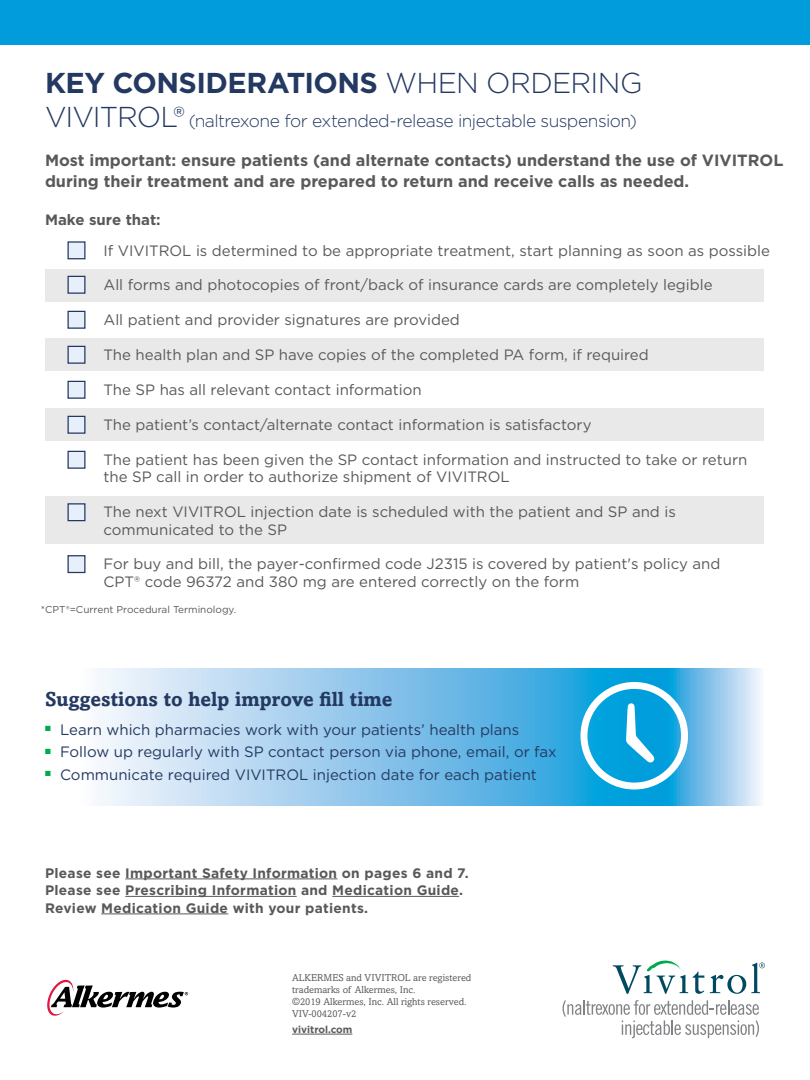
<style>
.page{position:relative;width:810px;height:1080px;background:#fff}
.page>*{position:absolute;margin:0;border:0;box-sizing:border-box;transform-origin:0 0}
.Headlines{font:700 28.75px "Gotham";letter-spacing:-.02em;color:#243961}
.Subhead{font:700 20px "Amasis";color:#243961}
.Headlines-2{font:300 17.5px "Gotham";letter-spacing:-.03em;color:#243961}
.Headlines-3{font:700 16.25px/21.2px "Gotham";color:#58595b}
.Headlines-4{font:15px/17.5px "Gotham";color:#58595b}
.t1{font:15px "Gotham";color:#243961}
.Headlines-5{font:700 15px "Gotham";color:#58595b}
.t2{font:700 13.75px/17.5px "Gotham";letter-spacing:.02em;color:#58595b}
.t3{font:10px/12px "Amasis";color:#58595b}
.Footnotes{font:10px "Gotham";color:#58595b}
.t4{font:700 10px "Gotham";color:#58595b}
.s1{font-weight:300}
.s2{font-size:28.75px}
</style>
<div class="page">
<div style="left:0;top:0;width:810px;height:45px;background:#009cdb"></div>
<svg style="left:98px;top:669px;width:662px;height:136px;background:#91caec"></svg>
<svg style="left:580px;top:682px;width:108px;height:108px"></svg>
<div style="left:46px;top:269px;width:718px;height:33px;background:#e9e9ea"></div>
<div style="left:46px;top:408px;width:718px;height:33px;background:#e9e9ea"></div>
<div style="left:46px;top:496px;width:718px;height:47px;background:#e9e9ea"></div>
<div style="left:46px;top:339px;width:718px;height:32px;background:#e9e9ea"></div>
<div style="left:68px;top:241px;width:18px;height:18px;background:#e6effa;border:1px solid #243961"></div>
<div style="left:68px;top:276px;width:18px;height:18px;background:#e6effa;border:1px solid #243961"></div>
<div style="left:68px;top:311px;width:18px;height:18px;background:#e6effa;border:1px solid #243961"></div>
<div style="left:68px;top:346px;width:18px;height:18px;background:#e6effa;border:1px solid #243961"></div>
<div style="left:68px;top:381px;width:18px;height:18px;background:#e6effa;border:1px solid #243961"></div>
<div style="left:68px;top:416px;width:18px;height:18px;background:#e6effa;border:1px solid #243961"></div>
<div style="left:68px;top:451px;width:18px;height:18px;background:#e6effa;border:1px solid #243961"></div>
<div style="left:68px;top:503px;width:18px;height:18px;background:#e6effa;border:1px solid #243961"></div>
<div style="left:68px;top:555px;width:18px;height:18px;background:#e6effa;border:1px solid #243961"></div>
<hr style="left:292px;top:1034px;width:60px;height:1px;background:#58595b">
<svg style="left:47px;top:979px;width:141px;height:37px"></svg>
<svg style="left:613px;top:961px;width:91px;height:33px"></svg>
<svg style="left:710px;top:963px;width:55px;height:31px"></svg>
<svg style="left:563px;top:1000px;width:196px;height:38px"></svg>
<hr style="left:125px;top:879px;width:212px;height:1px;background:#58595b">
<hr style="left:125px;top:896px;width:172px;height:1px;background:#58595b">
<hr style="left:332px;top:896px;width:127px;height:1px;background:#58595b">
<hr style="left:101px;top:914px;width:127px;height:1px;background:#58595b">
<p class="Headlines" style="left:45px;top:64px;width:599px">KEY CONSIDERATIONS <span class="s1">WHEN ORDERING</span></p>
<p class="Headlines-2" style="left:45px;top:110px;width:594px"><span class="s2">VIVITROL®</span> (naltrexone for extended-release injectable suspension)</p>
<p class="Headlines-3" style="left:45px;top:149px;width:740px">Most important: ensure patients (and alternate contacts) understand the use of VIVITROL during their treatment and are prepared to return and receive calls as needed.</p>
<p class="Headlines-5" style="left:45px;top:210px;width:117px">Make sure that:</p>
<p class="Headlines-4" style="left:103px;top:241px;width:668px">If VIVITROL is determined to be appropriate treatment, start planning as soon as possible</p>
<p class="Headlines-4" style="left:103px;top:276px;width:611px">All forms and photocopies of front/back of insurance cards are completely legible</p>
<p class="Headlines-4" style="left:103px;top:311px;width:358px">All patient and provider signatures are provided</p>
<p class="Headlines-4" style="left:103px;top:346px;width:547px">The health plan and SP have copies of the completed PA form, if required</p>
<p class="Headlines-4" style="left:103px;top:381px;width:320px">The SP has all relevant contact information</p>
<p class="Headlines-4" style="left:103px;top:416px;width:490px">The patient’s contact/alternate contact information is satisfactory</p>
<p class="Headlines-4" style="left:103px;top:451px;width:645px">The patient has been given the SP contact information and instructed to take or return the SP call in order to authorize shipment of VIVITROL</p>
<p class="Headlines-4" style="left:103px;top:503px;width:574px">The next VIVITROL injection date is scheduled with the patient and SP and is communicated to the SP</p>
<p class="Headlines-4" style="left:103px;top:555px;width:619px">For buy and bill, the payer-confirmed code J2315 is covered by patient's policy and<br>CPT® code 96372 and 380 mg are entered correctly on the form</p>
<p class="Footnotes" style="left:41px;top:603px;width:197px">*CPT®=Current Procedural Terminology.</p>
<p class="Subhead" style="left:45px;top:687px;width:349px">Suggestions to help improve fill time</p>
<p class="t1" style="left:45px;top:720px;width:476px"><sup>■</sup> Learn which pharmacies work with your patients’ health plans</p>
<p class="t1" style="left:45px;top:742px;width:513px"><sup>■</sup> Follow up regularly with SP contact person via phone, email, or fax</p>
<p class="t1" style="left:45px;top:765px;width:493px"><sup>■</sup> Communicate required VIVITROL injection date for each patient</p>
<p class="t2" style="left:45px;top:864px;width:425px">Please see Important Safety Information on pages 6 and 7.<br>Please see Prescribing Information and Medication Guide.</p>
<p class="t2" style="left:45px;top:899px;width:325px">Review Medication Guide with your patients.</p>
<p class="t3" style="left:292px;top:972px;width:181px">ALKERMES and VIVITROL are registered trademarks of Alkermes, Inc.</p>
<p class="t3" style="left:292px;top:996px;width:176px">©2019 Alkermes, Inc. All rights reserved.</p>
<p class="t3" style="left:292px;top:1008px;width:66px">VIV-004207-v2</p>
<p class="t4" style="left:292px;top:1023px;width:62px">vivitrol.com</p>
</div>
